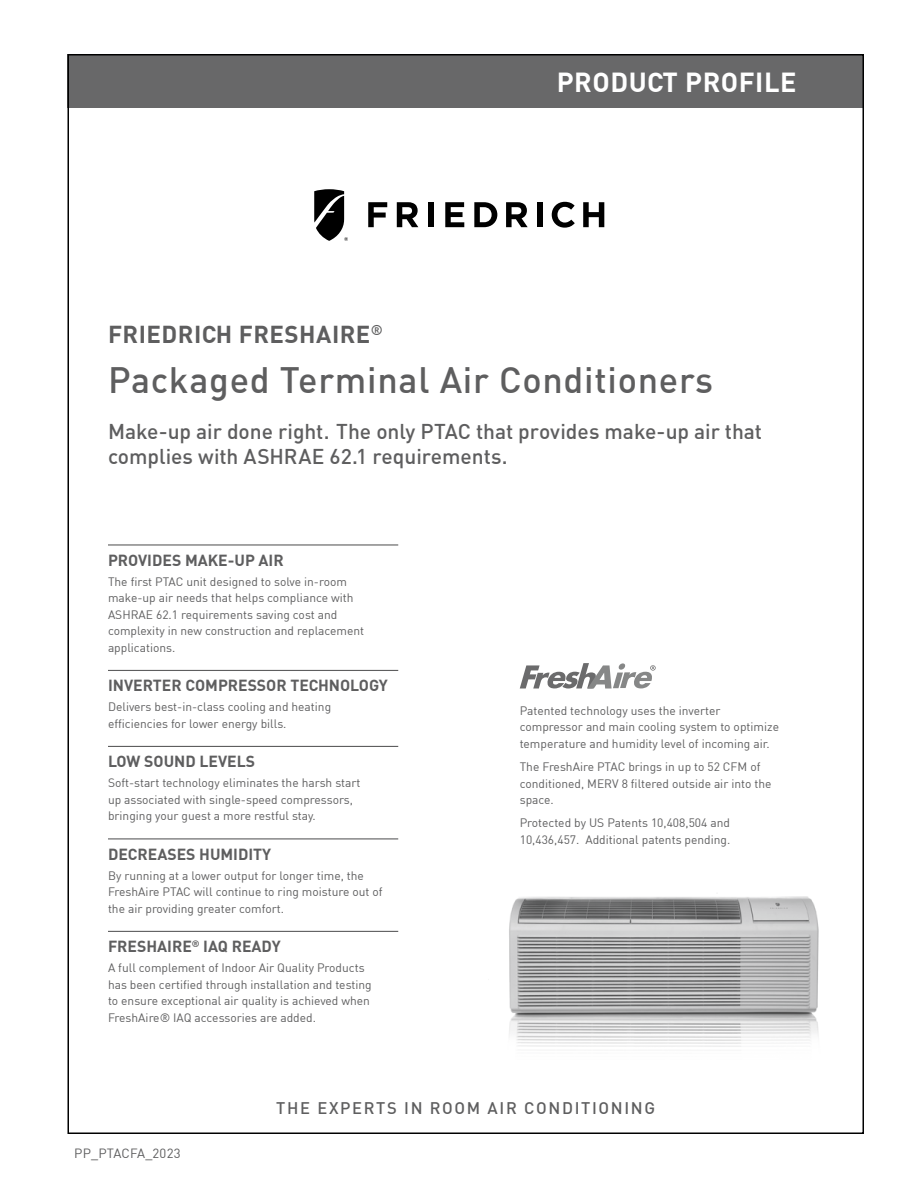
<style>
.page{position:relative;width:918px;height:1188px;background:#fff}
.page>*{position:absolute;margin:0;border:0;box-sizing:border-box;transform-origin:0 0}
.t1{font:500 36px "DIN";letter-spacing:.02em;color:#5e5e5f}
.t2{font:700 27px "DIN";letter-spacing:.02em;color:#fff}
.t3{font:700 24px "DIN";letter-spacing:.02em;color:#5e5e5f}
.t4{font:500 21px/25.5px "DIN";letter-spacing:-.005em;color:#5e5e5f}
.t5{font:500 16.5px "DIN";letter-spacing:.1em;color:#5e5e5f}
.t6{font:700 15.75px "DIN";color:#5e5e5f}
.t7{font:13.2px "DIN";letter-spacing:.015em;color:#5e5e5f}
.t8{font:12px/16.5px "DIN";color:#5e5e5f}
</style>
<div class="page">
<img style="left:509px;top:896px;width:310px;height:151px">
<hr style="left:108px;top:544px;width:290px;height:2px;background:#5e5e5f">
<hr style="left:108px;top:670px;width:290px;height:1px;background:#5e5e5f">
<hr style="left:108px;top:746px;width:290px;height:1px;background:#5e5e5f">
<hr style="left:108px;top:838px;width:290px;height:1px;background:#5e5e5f">
<hr style="left:108px;top:931px;width:290px;height:1px;background:#5e5e5f">
<svg style="left:520px;top:663px;width:136px;height:26px"></svg>
<svg style="left:368px;top:202px;width:19px;height:25px"></svg>
<svg style="left:397px;top:202px;width:21px;height:25px"></svg>
<div style="left:428px;top:202px;width:5px;height:25px;background:#000"></div>
<svg style="left:445px;top:202px;width:19px;height:25px"></svg>
<svg style="left:474px;top:202px;width:23px;height:25px"></svg>
<svg style="left:506px;top:202px;width:22px;height:25px"></svg>
<div style="left:537px;top:202px;width:6px;height:25px;background:#000"></div>
<svg style="left:552px;top:202px;width:23px;height:26px"></svg>
<svg style="left:583px;top:202px;width:21px;height:25px"></svg>
<svg style="left:314px;top:189px;width:34px;height:52px"></svg>
<div style="left:68px;top:54px;width:796px;height:54px;background:#686869"></div>
<h2 class="t2" style="left:557px;top:64px;width:241px">PRODUCT PROFILE</h2>
<h3 class="t3" style="left:108px;top:318px;width:277px">FRIEDRICH FRESHAIRE<sup>®</sup></h3>
<h1 class="t1" style="left:108px;top:357px;width:607px">Packaged Terminal Air Conditioners</h1>
<h3 class="t4" style="left:108px;top:418px;width:656px">Make-up air done right. The only PTAC that provides make-up air that complies with ASHRAE 62.1 requirements.</h3>
<h3 class="t6" style="left:108px;top:550px;width:177px">PROVIDES MAKE-UP AIR</h3>
<p class="t8" style="left:108px;top:573px;width:258px">The first PTAC unit designed to solve in-room make-up air needs that helps compliance with ASHRAE 62.1 requirements saving cost and complexity in new construction and replacement applications.</p>
<h3 class="t6" style="left:108px;top:675px;width:282px">INVERTER COMPRESSOR TECHNOLOGY</h3>
<p class="t8" style="left:108px;top:698px;width:225px">Delivers best-in-class cooling and heating efficiencies for lower energy bills.</p>
<h3 class="t6" style="left:108px;top:751px;width:149px">LOW SOUND LEVELS</h3>
<p class="t8" style="left:108px;top:774px;width:254px">Soft-start technology eliminates the harsh start up associated with single-speed compressors, bringing your guest a more restful stay.</p>
<h3 class="t6" style="left:108px;top:844px;width:165px">DECREASES HUMIDITY</h3>
<p class="t8" style="left:108px;top:867px;width:276px">By running at a lower output for longer time, the<br>FreshAire PTAC will continue to ring moisture out of the air providing greater comfort.</p>
<h3 class="t6" style="left:108px;top:936px;width:174px">FRESHAIRE<sup>®</sup> IAQ READY</h3>
<p class="t8" style="left:108px;top:959px;width:265px">A full complement of Indoor Air Quality Products has been certified through installation and testing to ensure exceptional air quality is achieved when FreshAire® IAQ accessories are added.</p>
<p class="t8" style="left:520px;top:702px;width:261px">Patented technology uses the inverter compressor and main cooling system to optimize temperature and humidity level of incoming air.</p>
<p class="t8" style="left:520px;top:758px;width:253px">The FreshAire PTAC brings in up to 52 CFM of conditioned, MERV 8 filtered outside air into the space.</p>
<p class="t8" style="left:520px;top:815px;width:212px">Protected by US Patents 10,408,504 and<br>10,436,457. Additional patents pending.</p>
<p class="t7" style="left:74px;top:1145px;width:108px">PP_PTACFA_2023</p>
<h3 class="t5" style="left:276px;top:1097px;width:380px">THE EXPERTS IN ROOM AIR CONDITIONING</h3>
</div>
